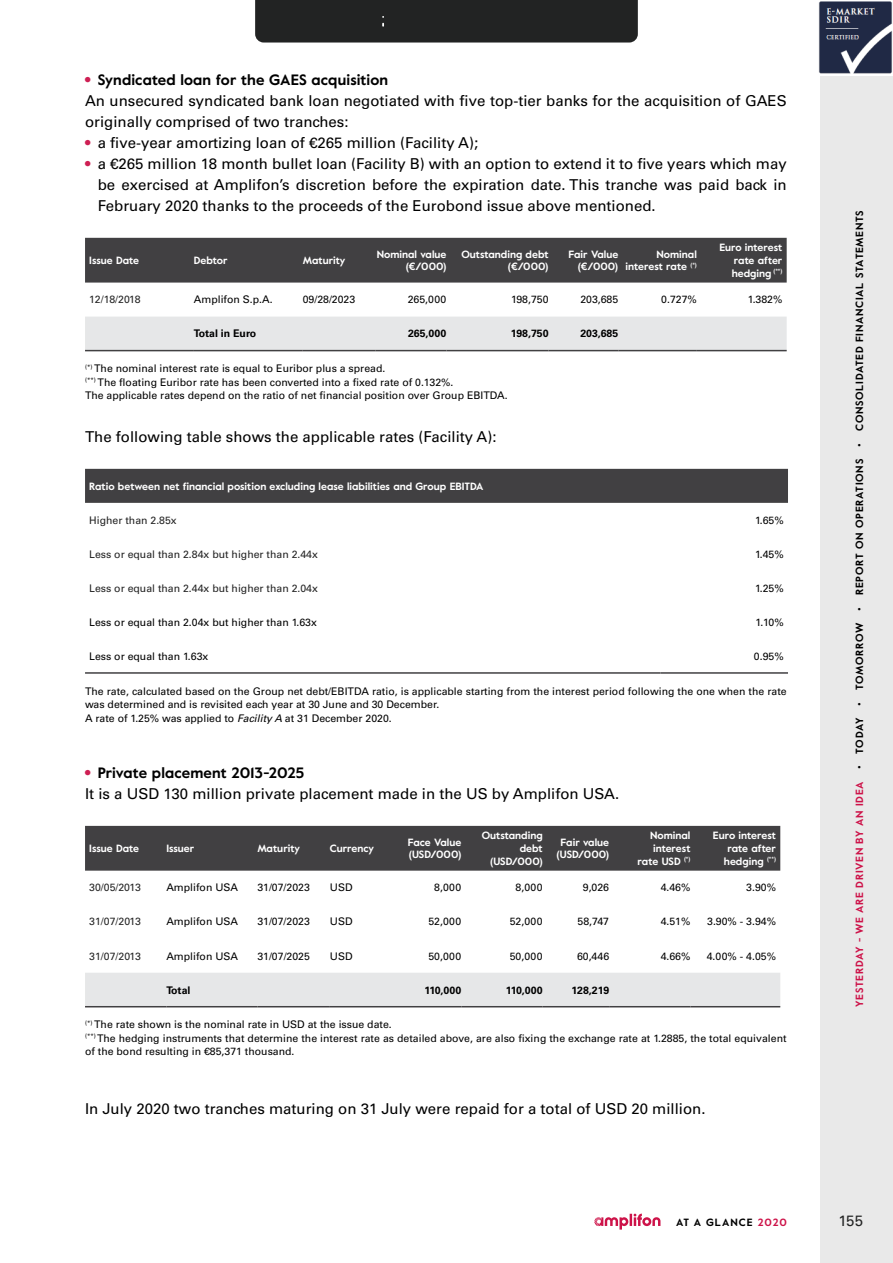
<style>
.page{position:relative;width:893px;height:1263px;background:#fff}
.page>*{position:absolute;margin:0;border:0;box-sizing:border-box;transform-origin:0 0}
.t1{font:15px/21px "Univers LT Std";color:#000}
.t2{font:700 15px "Value";letter-spacing:.01em;color:#000}
.t3{font:15px "Univers LT Std";color:#222323}
.t4{font:10.5px/13.5px "Univers LT Std";color:#000}
.t5{font:700 10.5px/12.6px "Value";color:#fff;text-align:right}
.t6{font:10.5px "Univers LT Std";color:#222}
.t7{font:700 10.5px "Value";letter-spacing:.065em;color:#000}
.t8{font:700 10.5px "Univers LT Std";color:#000}
.t9{font:700 10.5px "Value";letter-spacing:.1em;color:#000}
.s1{font-family:"Univers LT Std";font-weight:400;color:#ce1f53}
.s2{color:#ce1f53}
.s3{font-style:italic}
.s4{color:#cd1349}
</style>
<div class="page">
<div style="left:85px;top:238px;width:702px;height:45px;background:#414042"></div>
<div style="left:85px;top:317px;width:702px;height:33px;background:#e6e7e8"></div>
<hr style="left:85px;top:350px;width:109px;height:1px;background:#414042">
<hr style="left:194px;top:350px;width:109px;height:1px;background:#414042">
<hr style="left:303px;top:350px;width:72px;height:1px;background:#414042">
<hr style="left:375px;top:350px;width:71px;height:1px;background:#414042">
<hr style="left:446px;top:350px;width:103px;height:1px;background:#414042">
<hr style="left:549px;top:350px;width:69px;height:1px;background:#414042">
<hr style="left:618px;top:350px;width:79px;height:1px;background:#414042">
<hr style="left:697px;top:350px;width:90px;height:1px;background:#414042">
<div style="left:85px;top:469px;width:703px;height:34px;background:#414042"></div>
<hr style="left:85px;top:672px;width:575px;height:2px;background:#414042">
<hr style="left:660px;top:672px;width:128px;height:2px;background:#414042">
<div style="left:85px;top:826px;width:695px;height:45px;background:#414042"></div>
<div style="left:85px;top:973px;width:695px;height:33px;background:#e6e7e8"></div>
<hr style="left:85px;top:1006px;width:81px;height:1px;background:#414042">
<hr style="left:166px;top:1006px;width:91px;height:1px;background:#414042">
<hr style="left:257px;top:1006px;width:73px;height:1px;background:#414042">
<hr style="left:330px;top:1006px;width:49px;height:1px;background:#414042">
<hr style="left:379px;top:1006px;width:82px;height:1px;background:#414042">
<hr style="left:461px;top:1006px;width:82px;height:1px;background:#414042">
<hr style="left:543px;top:1006px;width:66px;height:1px;background:#414042">
<hr style="left:609px;top:1006px;width:81px;height:1px;background:#414042">
<hr style="left:690px;top:1006px;width:90px;height:1px;background:#414042">
<svg style="left:594px;top:1213px;width:66px;height:16px"></svg>
<div style="left:821px;top:0;width:72px;height:1263px;background:#e9e9e9"></div>
<div style="left:255px;top:0;width:383px;height:43px;background:#222323"></div>
<img style="left:819px;top:0;width:74px;height:75px">
<h1 class="t2" style="left:85px;top:69px;width:305px"><span class="s1">•</span> Syndicated loan for the GAES acquisition</h1>
<h1 class="t1" style="left:85px;top:90px;width:703px">An unsecured syndicated bank loan negotiated with five top-tier banks for the acquisition of GAES originally comprised of two tranches:</h1>
<h1 class="t1" style="left:85px;top:132px;width:395px"><span class="s2">•</span> a five-year amortizing loan of €265 million (Facility A);</h1>
<p class="t1" style="left:98px;top:153px;width:690px;text-align:justify;text-indent:-13px"><span class="s2">•</span> a €265 million 18 month bullet loan (Facility B) with an option to extend it to five years which may be exercised at Amplifon’s discretion before the expiration date. This tranche was paid back in February 2020 thanks to the proceeds of the Eurobond issue above mentioned.</p>
<p class="t5" style="left:89px;top:254px;width:51px">Issue Date</p>
<p class="t5" style="left:194px;top:254px;width:35px">Debtor</p>
<p class="t5" style="left:303px;top:254px;width:44px">Maturity</p>
<p class="t5" style="left:377px;top:248px;width:71px">Nominal value (€/000)</p>
<p class="t5" style="left:461px;top:248px;width:89px">Outstanding debt (€/000)</p>
<p class="t5" style="left:569px;top:248px;width:51px">Fair Value (€/000)</p>
<p class="t5" style="left:625px;top:248px;width:73px">Nominal interest rate <sup>(*)</sup></p>
<p class="t5" style="left:732px;top:241px;width:52px;text-align:justify;text-indent:-12px">Euro interest rate after hedging <sup>(**)</sup></p>
<p class="t6" style="left:89px;top:293px;width:53px">12/18/2018</p>
<p class="t4" style="left:194px;top:293px;width:80px">Amplifon S.p.A.</p>
<p class="t4" style="left:303px;top:293px;width:54px">09/28/2023</p>
<p class="t4" style="left:408px;top:293px;width:40px">265,000</p>
<p class="t4" style="left:511px;top:293px;width:39px">198,750</p>
<p class="t4" style="left:580px;top:293px;width:39px">203,685</p>
<p class="t4" style="left:661px;top:293px;width:37px">0.727%</p>
<p class="t4" style="left:748px;top:293px;width:36px">1.382%</p>
<p class="t8" style="left:194px;top:328px;width:64px">Total in Euro</p>
<p class="t8" style="left:408px;top:328px;width:40px">265,000</p>
<p class="t8" style="left:511px;top:328px;width:39px">198,750</p>
<p class="t8" style="left:580px;top:328px;width:39px">203,685</p>
<p class="t4" style="left:85px;top:362px;width:424px"><sup>(*)</sup> The nominal interest rate is equal to Euribor plus a spread.<br><sup>(**)</sup> The floating Euribor rate has been converted into a fixed rate of 0.132%.<br>The applicable rates depend on the ratio of net financial position over Group EBITDA.</p>
<h1 class="t1" style="left:85px;top:426px;width:413px">The following table shows the applicable rates (Facility A):</h1>
<p class="t5" style="left:89px;top:480px;width:396px">Ratio between net financial position excluding lease liabilities and Group EBITDA</p>
<p class="t6" style="left:89px;top:514px;width:89px">Higher than 2.85x</p>
<p class="t4" style="left:755px;top:513px;width:30px">1.65%</p>
<p class="t6" style="left:89px;top:548px;width:230px">Less or equal than 2.84x but higher than 2.44x</p>
<p class="t4" style="left:755px;top:547px;width:30px">1.45%</p>
<p class="t6" style="left:89px;top:582px;width:230px">Less or equal than 2.44x but higher than 2.04x</p>
<p class="t4" style="left:755px;top:581px;width:30px">1.25%</p>
<p class="t4" style="left:89px;top:615px;width:229px">Less or equal than 2.04x but higher than 1.63x</p>
<p class="t4" style="left:756px;top:615px;width:30px">1.10%</p>
<p class="t4" style="left:89px;top:649px;width:121px">Less or equal than 1.63x</p>
<p class="t4" style="left:754px;top:649px;width:31px">0.95%</p>
<p class="t4" style="left:85px;top:684px;width:703px">The rate, calculated based on the Group net debt/EBITDA ratio, is applicable starting from the interest period following the one when the rate was determined and is revisited each year at 30 June and 30 December.<br>A rate of 1.25% was applied to <span class="s3">Facility A</span> at 31 December 2020.</p>
<h1 class="t2" style="left:85px;top:762px;width:221px"><span class="s1">•</span> Private placement 2013-2025</h1>
<h1 class="t1" style="left:85px;top:783px;width:536px">It is a USD 130 million private placement made in the US by Amplifon USA.</h1>
<p class="t5" style="left:89px;top:842px;width:51px">Issue Date</p>
<p class="t5" style="left:166px;top:842px;width:29px">Issuer</p>
<p class="t5" style="left:257px;top:842px;width:44px">Maturity</p>
<p class="t5" style="left:330px;top:842px;width:46px">Currency</p>
<p class="t5" style="left:408px;top:836px;width:55px;text-align:left">Face Value (USD/000)</p>
<p class="t5" style="left:482px;top:829px;width:62px">Outstanding debt (USD/000)</p>
<p class="t5" style="left:556px;top:836px;width:54px;text-align:center">Fair value (USD/000)</p>
<p class="t5" style="left:638px;top:829px;width:54px">Nominal interest rate USD <sup>(*)</sup></p>
<p class="t5" style="left:713px;top:829px;width:65px">Euro interest rate after hedging <sup>(**)</sup></p>
<p class="t6" style="left:89px;top:881px;width:53px">30/05/2013</p>
<p class="t4" style="left:166px;top:881px;width:73px">Amplifon USA</p>
<p class="t4" style="left:257px;top:881px;width:54px">31/07/2023</p>
<p class="t4" style="left:330px;top:881px;width:24px">USD</p>
<p class="t4" style="left:434px;top:881px;width:29px">8,000</p>
<p class="t4" style="left:516px;top:881px;width:29px">8,000</p>
<p class="t4" style="left:583px;top:881px;width:28px">9,026</p>
<p class="t4" style="left:661px;top:881px;width:31px">4.46%</p>
<p class="t4" style="left:746px;top:881px;width:31px">3.90%</p>
<p class="t6" style="left:89px;top:915px;width:53px">31/07/2013</p>
<p class="t4" style="left:166px;top:915px;width:73px">Amplifon USA</p>
<p class="t4" style="left:257px;top:915px;width:54px">31/07/2023</p>
<p class="t4" style="left:330px;top:915px;width:24px">USD</p>
<p class="t4" style="left:428px;top:915px;width:34px">52,000</p>
<p class="t4" style="left:510px;top:915px;width:34px">52,000</p>
<p class="t4" style="left:578px;top:915px;width:33px">58,747</p>
<p class="t4" style="left:661px;top:915px;width:31px">4.51%</p>
<p class="t4" style="left:707px;top:915px;width:70px">3.90% - 3.94%</p>
<p class="t6" style="left:89px;top:949px;width:53px">31/07/2013</p>
<p class="t4" style="left:166px;top:949px;width:73px">Amplifon USA</p>
<p class="t4" style="left:257px;top:949px;width:54px">31/07/2025</p>
<p class="t4" style="left:330px;top:949px;width:24px">USD</p>
<p class="t4" style="left:428px;top:949px;width:34px">50,000</p>
<p class="t4" style="left:510px;top:949px;width:34px">50,000</p>
<p class="t4" style="left:577px;top:949px;width:34px">60,446</p>
<p class="t4" style="left:661px;top:949px;width:31px">4.66%</p>
<p class="t4" style="left:707px;top:949px;width:71px">4.00% - 4.05%</p>
<p class="t8" style="left:166px;top:984px;width:26px">Total</p>
<p class="t8" style="left:425px;top:984px;width:38px">110,000</p>
<p class="t8" style="left:506px;top:984px;width:38px">110,000</p>
<p class="t8" style="left:571px;top:984px;width:39px">128,219</p>
<p class="t4" style="left:85px;top:1018px;width:703px"><sup>(*)</sup> The rate shown is the nominal rate in USD at the issue date.<br><sup>(**)</sup> The hedging instruments that determine the interest rate as detailed above, are also fixing the exchange rate at 1.2885, the total equivalent of the bond resulting in €85,371 thousand.</p>
<h1 class="t1" style="left:85px;top:1098px;width:622px">In July 2020 two tranches maturing on 31 July were repaid for a total of USD 20 million.</h1>
<p class="t9" style="left:676px;top:1214px;width:112px">AT A GLANCE <span class="s4">2020</span></p>
<p class="t7" style="left:852px;top:1006px;width:798px;rotate:-90deg"><span class="s4">YESTERDAY - WE ARE DRIVEN BY AN IDEA</span> • TODAY • TOMORROW • REPORT ON OPERATIONS • CONSOLIDATED FINANCIAL STATEMENTS</p>
<h1 class="t3" style="left:838px;top:1211px;width:26px">155</h1>
</div>
